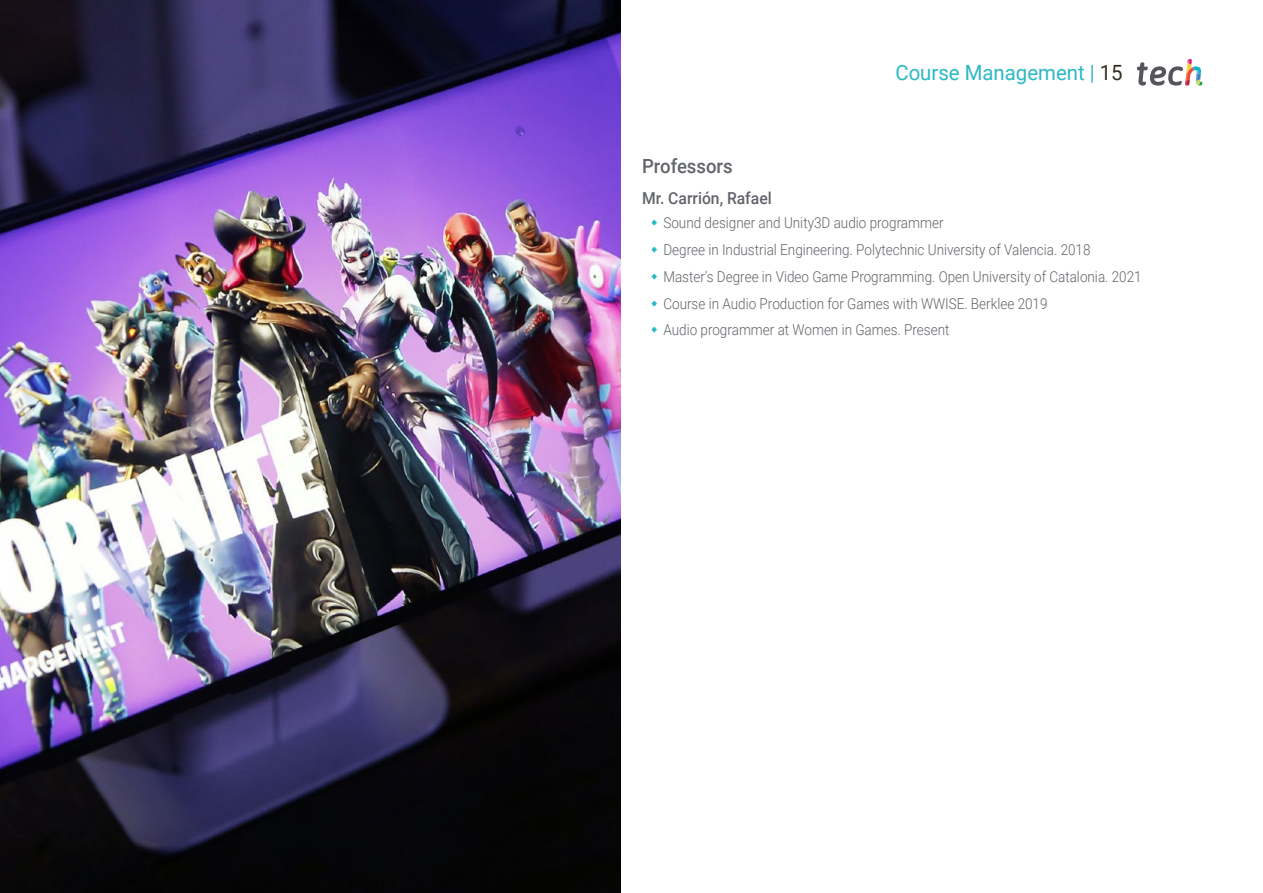
<style>
.page{position:relative;width:1263px;height:893px;background:#fff}
.page>*{position:absolute;margin:0;border:0;box-sizing:border-box;transform-origin:0 0}
.t1{font:21px "Roboto";color:#2db8c5}
.t2{font:500 19.5px "Roboto";color:#61646a;scale:.95 1}
.t3{font:500 16.5px "Roboto";color:#61646a;scale:.95 1}
.t4{font:300 15px/26.7px "Roboto";color:#61646a;scale:.9 1}
.s1{color:#312e20}
</style>
<div class="page">
<img style="left:0;top:0;width:621px;height:893px">
<svg style="left:1137px;top:59px;width:65px;height:27px"></svg>
<h1 class="t1" style="left:895px;top:57px;width:229px">Course Management | <span class="s1">15</span></h1>
<h2 class="t2" style="left:642px;top:152px;width:97px">Professors</h2>
<p class="t3" style="left:642px;top:186px;width:138px">Mr. Carrión, Rafael</p>
<p class="t4" style="left:663px;top:209px;width:533px">Sound designer and Unity3D audio programmer<br>Degree in Industrial Engineering. Polytechnic University of Valencia. 2018<br>Master's Degree in Video Game Programming. Open University of Catalonia. 2021<br>Course in Audio Production for Games with WWISE. Berklee 2019<br>Audio programmer at Women in Games. Present</p>
</div>
